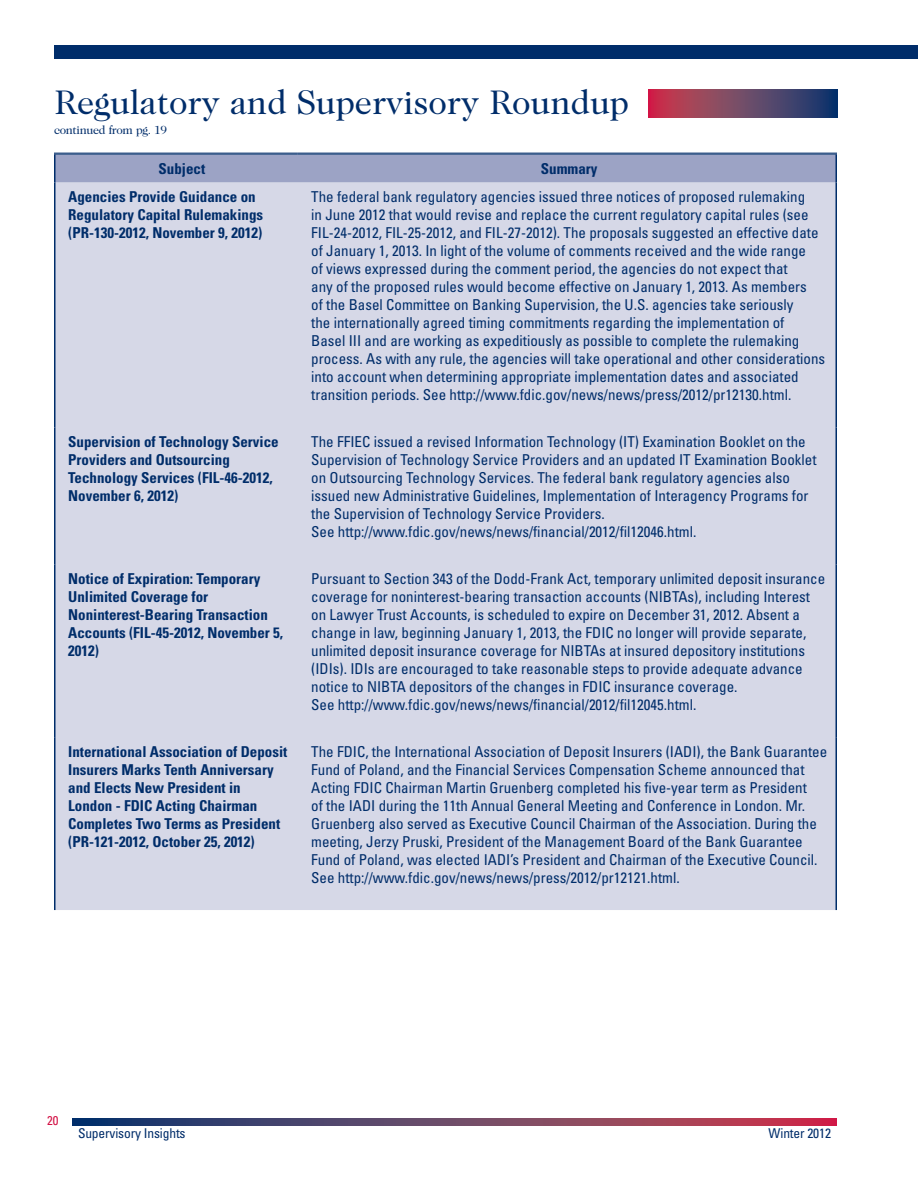
<style>
.page{position:relative;width:918px;height:1188px;background:#fff}
.page>*{position:absolute;margin:0;border:0;box-sizing:border-box;transform-origin:0 0}
.HeadA{font:34.5px "Caslon 224 Std";color:#002d6a}
.t1{font:condensed 15px/18px "Univers LT Std";color:#002d6a}
.t2{font:700 condensed 15px/18px "Univers LT Std";color:#002d6a}
.t3{font:condensed 13.5px "Univers LT Std";letter-spacing:-.01em;color:#002d6a}
.t4{font:condensed 12.75px "Univers LT Std";color:#d31245}
.t5{font:12px "Caslon 224 Std";letter-spacing:-.025em;color:#002d6a}
</style>
<div class="page">
<div style="left:54px;top:45px;width:864px;height:13px;background:#002d6a"></div>
<svg style="left:72px;top:1119px;width:765px;height:6px;background:#6e4162"></svg>
<div style="left:56px;top:183px;width:780px;height:727px;background:#d6d8e7"></div>
<hr style="left:54px;top:183px;width:2px;height:244px;background:#002d6a">
<hr style="left:836px;top:183px;width:1px;height:244px;background:#002d6a">
<hr style="left:54px;top:427px;width:2px;height:137px;background:#002d6a">
<hr style="left:836px;top:427px;width:1px;height:137px;background:#002d6a">
<hr style="left:54px;top:564px;width:2px;height:173px;background:#002d6a">
<hr style="left:836px;top:564px;width:1px;height:173px;background:#002d6a">
<hr style="left:54px;top:737px;width:2px;height:173px;background:#002d6a">
<hr style="left:836px;top:737px;width:1px;height:173px;background:#002d6a">
<hr style="left:54px;top:153px;width:244px;height:1px;background:#002d6a">
<hr style="left:298px;top:153px;width:539px;height:1px;background:#002d6a">
<hr style="left:54px;top:154px;width:2px;height:29px;background:#002d6a">
<svg style="left:55px;top:154px;width:782px;height:29px;background:#9aa2c4"></svg>
<svg style="left:648px;top:89px;width:190px;height:28px;background:#704062"></svg>
<p class="HeadA" style="left:54px;top:83px;width:577px">Regulatory and Supervisory Roundup</p>
<p class="t5" style="left:54px;top:123px;width:115px">continued from pg. 19</p>
<p class="t2" style="left:159px;top:159px;width:48px">Subject</p>
<p class="t2" style="left:541px;top:159px;width:58px">Summary</p>
<p class="t2" style="left:68px;top:188px;width:197px">Agencies Provide Guidance on<br>Regulatory Capital Rulemakings (PR-130-2012, November 9, 2012)</p>
<p class="t1" style="left:311px;top:188px;width:516px">The federal bank regulatory agencies issued three notices of proposed rulemaking<br>in June 2012 that would revise and replace the current regulatory capital rules (see FIL-24-2012, FIL-25-2012, and FIL-27-2012). The proposals suggested an effective date of January 1, 2013. In light of the volume of comments received and the wide range<br>of views expressed during the comment period, the agencies do not expect that<br>any of the proposed rules would become effective on January 1, 2013. As members<br>of the Basel Committee on Banking Supervision, the U.S. agencies take seriously<br>the internationally agreed timing commitments regarding the implementation of<br>Basel III and are working as expeditiously as possible to complete the rulemaking process. As with any rule, the agencies will take operational and other considerations into account when determining appropriate implementation dates and associated transition periods. See http://www.fdic.gov/news/news/press/2012/pr12130.html.</p>
<p class="t2" style="left:68px;top:433px;width:212px">Supervision of Technology Service<br>Providers and Outsourcing<br>Technology Services (FIL-46-2012,<br>November 6, 2012)</p>
<p class="t1" style="left:311px;top:433px;width:507px">The FFIEC issued a revised Information Technology (IT) Examination Booklet on the Supervision of Technology Service Providers and an updated IT Examination Booklet on Outsourcing Technology Services. The federal bank regulatory agencies also issued new Administrative Guidelines, Implementation of Interagency Programs for the Supervision of Technology Service Providers.<br>See http://www.fdic.gov/news/news/financial/2012/fil12046.html.</p>
<p class="t2" style="left:68px;top:570px;width:216px">Notice of Expiration: Temporary<br>Unlimited Coverage for<br>Noninterest-Bearing Transaction<br>Accounts (FIL-45-2012, November 5,<br>2012)</p>
<p class="t1" style="left:311px;top:570px;width:516px">Pursuant to Section 343 of the Dodd-Frank Act, temporary unlimited deposit insurance coverage for noninterest-bearing transaction accounts (NIBTAs), including Interest on Lawyer Trust Accounts, is scheduled to expire on December 31, 2012. Absent a change in law, beginning January 1, 2013, the FDIC no longer will provide separate, unlimited deposit insurance coverage for NIBTAs at insured depository institutions (IDIs). IDIs are encouraged to take reasonable steps to provide adequate advance notice to NIBTA depositors of the changes in FDIC insurance coverage.<br>See http://www.fdic.gov/news/news/financial/2012/fil12045.html.</p>
<p class="t2" style="left:68px;top:743px;width:221px">International Association of Deposit<br>Insurers Marks Tenth Anniversary and Elects New President in<br>London - FDIC Acting Chairman<br>Completes Two Terms as President (PR-121-2012, October 25, 2012)</p>
<p class="t1" style="left:311px;top:743px;width:518px">The FDIC, the International Association of Deposit Insurers (IADI), the Bank Guarantee Fund of Poland, and the Financial Services Compensation Scheme announced that Acting FDIC Chairman Martin Gruenberg completed his five-year term as President<br>of the IADI during the 11th Annual General Meeting and Conference in London. Mr.<br>Gruenberg also served as Executive Council Chairman of the Association. During the meeting, Jerzy Pruski, President of the Management Board of the Bank Guarantee Fund of Poland, was elected IADI’s President and Chairman of the Executive Council.<br>See http://www.fdic.gov/news/news/press/2012/pr12121.html.</p>
<p class="t4" style="left:47px;top:1113px;width:13px">20</p>
<p class="t3" style="left:78px;top:1124px;width:109px">Supervisory Insights</p>
<p class="t3" style="left:769px;top:1124px;width:64px">Winter 2012</p>
</div>
